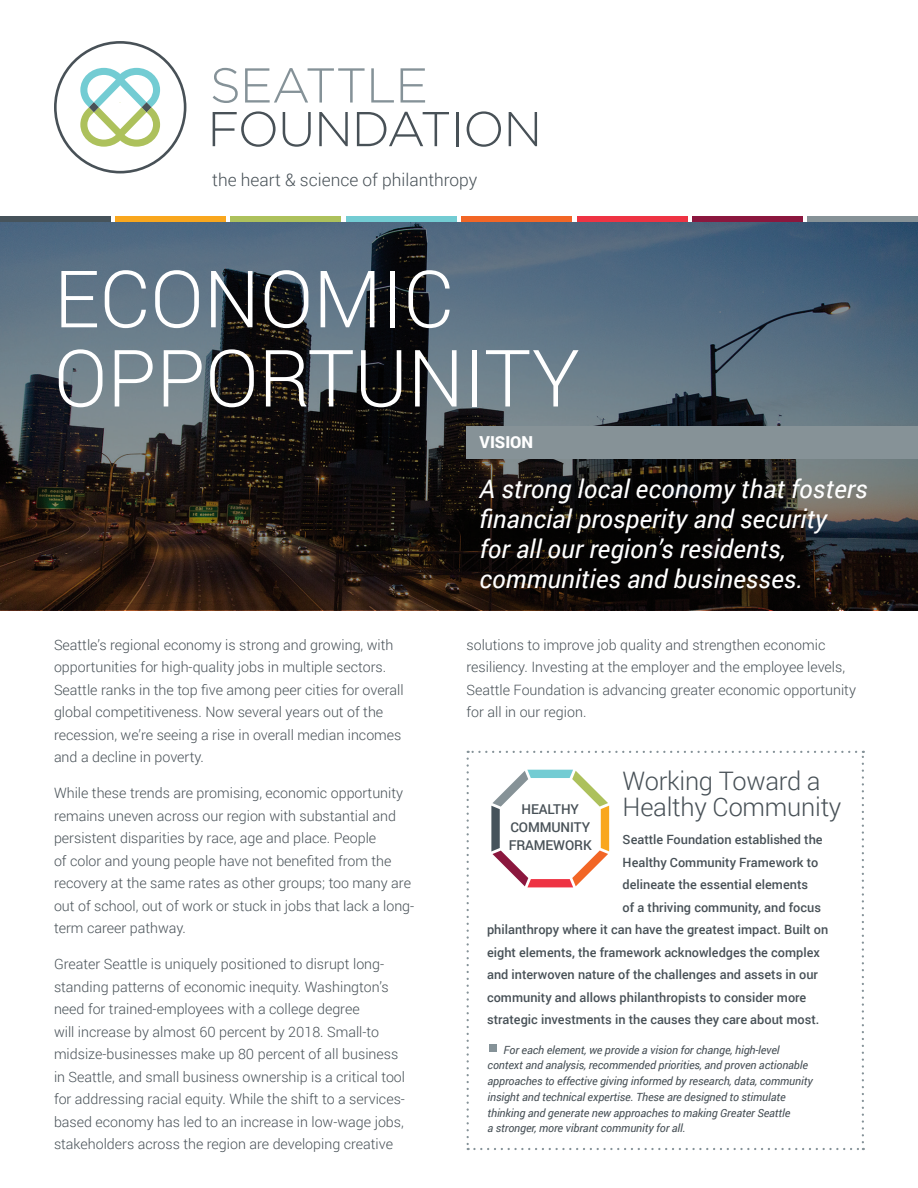
<style>
.page{position:relative;width:918px;height:1188px;background:#fff}
.page>*{position:absolute;margin:0;border:0;box-sizing:border-box;transform-origin:0 0}
.t1{font:300 79.2px "Roboto";color:#fff}
.t2{font:italic 25.5px/30px "Roboto";color:#fff}
.t3{font:300 25.5px/25.5px "Roboto";letter-spacing:-.01em;color:#485157}
.t4{font:300 17.4px "Roboto";color:#485157}
.t5{font:900 16.5px "Roboto";color:#fff}
.t6{font:300 14.25px/22.5px "Roboto";color:#485157}
.t7{font:500 13.5px/17.7px "Roboto";letter-spacing:-.01em;color:#485157;text-align:center}
.t8{font:500 12.75px "Roboto";color:#485157}
.t9{font:italic 11.25px/15.8px "Roboto";letter-spacing:-.01em;color:#485157}
</style>
<div class="page">
<div style="left:577px;top:216px;width:110px;height:7px;background:#ee3343"></div>
<div style="left:346px;top:216px;width:110px;height:7px;background:#73ccd3"></div>
<div style="left:0;top:216px;width:110px;height:7px;background:#46535b"></div>
<div style="left:115px;top:216px;width:111px;height:7px;background:#f9a71e"></div>
<div style="left:692px;top:216px;width:111px;height:7px;background:#8b173e"></div>
<div style="left:231px;top:216px;width:110px;height:7px;background:#adc15c"></div>
<div style="left:462px;top:216px;width:110px;height:7px;background:#f26626"></div>
<div style="left:808px;top:216px;width:110px;height:7px;background:#869297"></div>
<img style="left:0;top:222px;width:918px;height:388px">
<svg style="left:213px;top:68px;width:25px;height:35px"></svg>
<svg style="left:245px;top:68px;width:120px;height:35px"></svg>
<svg style="left:371px;top:68px;width:23px;height:35px"></svg>
<svg style="left:401px;top:68px;width:24px;height:35px"></svg>
<svg style="left:213px;top:111px;width:63px;height:36px"></svg>
<svg style="left:283px;top:112px;width:28px;height:35px"></svg>
<svg style="left:319px;top:112px;width:29px;height:34px"></svg>
<svg style="left:357px;top:112px;width:92px;height:34px"></svg>
<hr style="left:456px;top:112px;width:3px;height:34px;background:#485157">
<svg style="left:467px;top:111px;width:34px;height:36px"></svg>
<svg style="left:509px;top:112px;width:28px;height:34px"></svg>
<svg style="left:54px;top:41px;width:132px;height:132px"></svg>
<div style="left:467px;top:426px;width:451px;height:32px;background:#869297"></div>
<svg style="left:467px;top:751px;width:397px;height:399px"></svg>
<p class="t4" style="left:212px;top:168px;width:267px">the heart &amp; science of philanthropy</p>
<p class="t1" style="left:54px;top:244px;width:402px">ECONOMIC</p>
<p class="t1" style="left:54px;top:323px;width:527px">OPPORTUNITY</p>
<p class="t5" style="left:480px;top:431px;width:55px">VISION</p>
<p class="t6" style="left:54px;top:633px;width:351px">Seattle’s regional economy is strong and growing, with opportunities for high-quality jobs in multiple sectors.<br>Seattle ranks in the top five among peer cities for overall global competitiveness. Now several years out of the recession, we’re seeing a rise in overall median incomes and a decline in poverty.</p>
<p class="t6" style="left:54px;top:782px;width:362px">While these trends are promising, economic opportunity remains uneven across our region with substantial and persistent disparities by race, age and place. People<br>of color and young people have not benefited from the recovery at the same rates as other groups; too many are out of school, out of work or stuck in jobs that lack a long&shy;term career pathway.</p>
<p class="t6" style="left:54px;top:953px;width:353px">Greater Seattle is uniquely positioned to disrupt long&shy;standing patterns of economic inequity. Washington’s need for trained-employees with a college degree<br>will increase by almost 60 percent by 2018. Small-to midsize-businesses make up 80 percent of all business in Seattle, and small business ownership is a critical tool for addressing racial equity. While the shift to a services&shy;based economy has led to an increase in low-wage jobs, stakeholders across the region are developing creative</p>
<p class="t2" style="left:480px;top:473px;width:390px">A strong local economy that fosters financial prosperity and security<br>for all our region’s residents, communities and businesses.</p>
<p class="t6" style="left:467px;top:633px;width:391px">solutions to improve job quality and strengthen economic resiliency. Investing at the employer and the employee levels, Seattle Foundation is advancing greater economic opportunity for all in our region.</p>
<p class="t3" style="left:623px;top:768px;width:220px">Working Toward a<br>Healthy Community</p>
<p class="t7" style="left:509px;top:800px;width:85px">HEALTHY<br>COMMUNITY<br>FRAMEWORK</p>
<p class="t8" style="left:623px;top:831px;width:202px">Seattle Foundation established the</p>
<p class="t8" style="left:623px;top:853px;width:197px">Healthy Community Framework to</p>
<p class="t8" style="left:623px;top:876px;width:187px">delineate the essential elements</p>
<p class="t8" style="left:623px;top:898px;width:200px">of a thriving community, and focus</p>
<p class="t8" style="left:487px;top:921px;width:343px">philanthropy where it can have the greatest impact. Built on</p>
<p class="t8" style="left:487px;top:943px;width:334px">eight elements, the framework acknowledges the complex</p>
<p class="t8" style="left:487px;top:966px;width:332px">and interwoven nature of the challenges and assets in our</p>
<p class="t8" style="left:487px;top:988px;width:321px">community and allows philanthropists to consider more</p>
<p class="t8" style="left:487px;top:1011px;width:334px">strategic investments in the causes they care about most.</p>
<p class="t9" style="left:488px;top:1041px;width:327px;text-indent:16px">For each element, we provide a vision for change, high-level context and analysis, recommended priorities, and proven actionable approaches to effective giving informed by research, data, community insight and technical expertise. These are designed to stimulate thinking and generate new approaches to making Greater Seattle<br>a stronger, more vibrant community for all.</p>
</div>
